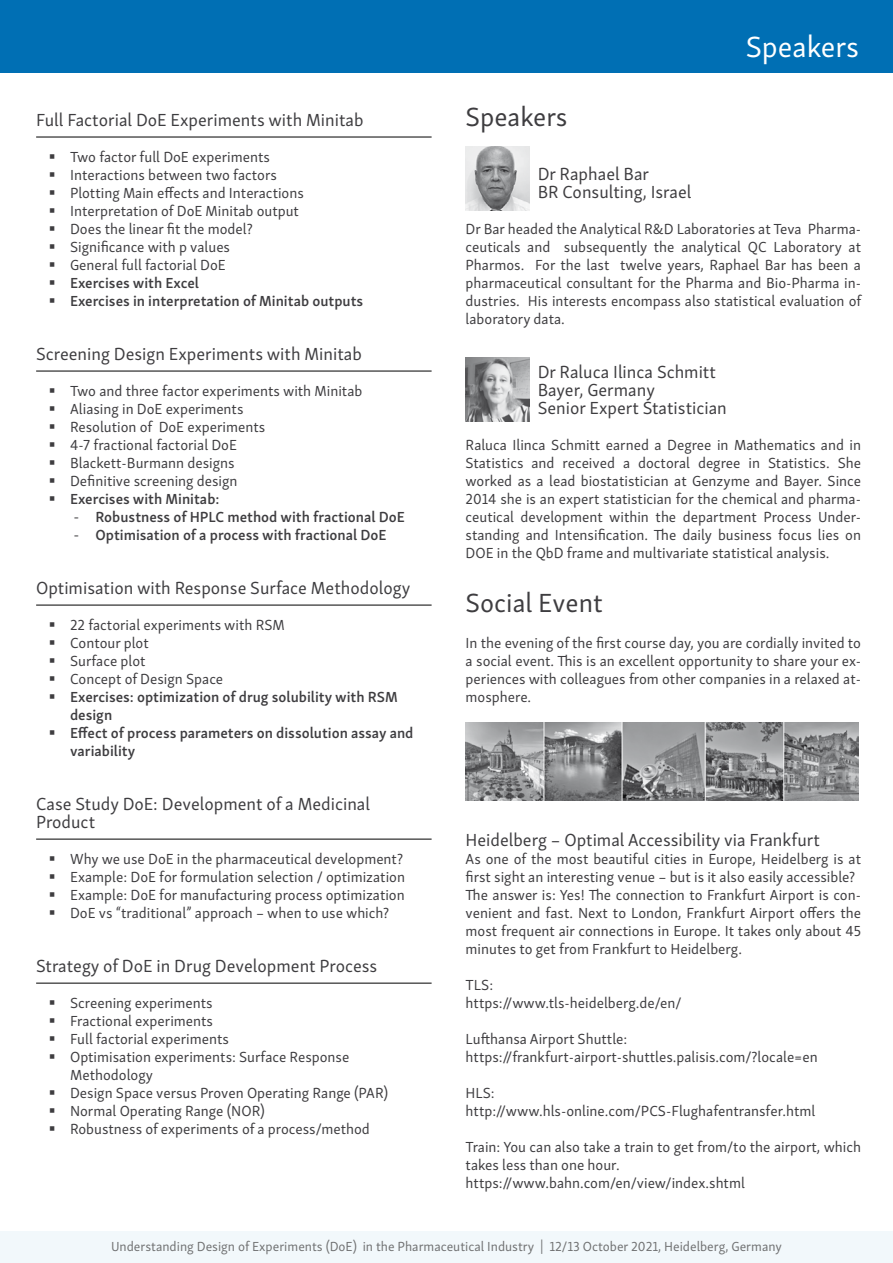
<style>
.page{position:relative;width:893px;height:1263px;background:#fff}
.page>*{position:absolute;margin:0;border:0;box-sizing:border-box;transform-origin:0 0}
.t1{font:30px "Skolar Sans Latn";color:#fff}
.t2{font:27px "Skolar Sans Latn";color:#3e3d40}
.t3{font:18px/18px "Skolar Sans Latn";color:#3e3d40}
.t4{font:15px/18px "Skolar Sans Latn";color:#3e3d40}
.t5{font:600 15px/18px "Skolar Sans Latn";color:#3e3d40}
.t6{font:13.5px "Skolar Sans Latn";color:#707172}
.s1{font-family:"Myriad Pro";font-weight:400}
</style>
<div class="page">
<div style="left:0;top:0;width:893px;height:72px;background:#006fb4"></div>
<hr style="left:36px;top:137px;width:396px;height:1px;background:#000">
<hr style="left:36px;top:371px;width:396px;height:1px;background:#000">
<hr style="left:36px;top:605px;width:396px;height:1px;background:#000">
<hr style="left:36px;top:839px;width:396px;height:1px;background:#000">
<hr style="left:36px;top:983px;width:396px;height:1px;background:#000">
<img style="left:466px;top:146px;width:63px;height:65px">
<img style="left:466px;top:357px;width:63px;height:65px">
<img style="left:466px;top:722px;width:392px;height:79px">
<div style="left:0;top:1231px;width:893px;height:32px;background:#f2f8fb"></div>
<p class="t3" style="left:36px;top:109px;width:329px">Full Factorial DoE Experiments with Minitab</p>
<p class="t4" style="left:70px;top:147px;width:235px">Two factor full DoE experiments<br>Interactions between two factors<br>Plotting Main effects and Interactions<br>Interpretation of DoE Minitab output<br>Does the linear fit the model?<br>Significance with p values<br>General full factorial DoE</p>
<p class="t5" style="left:70px;top:273px;width:295px">Exercises with Excel<br>Exercises in interpretation of Minitab outputs</p>
<p class="t3" style="left:36px;top:343px;width:327px">Screening Design Experiments with Minitab</p>
<p class="t4" style="left:70px;top:381px;width:294px">Two and three factor experiments with Minitab<br>Aliasing in DoE experiments<br>Resolution of DoE experiments<br>4-7 fractional factorial DoE<br>Blackett-Burmann designs<br>Definitive screening design</p>
<p class="t5" style="left:70px;top:489px;width:151px">Exercises with Minitab:</p>
<p class="t5" style="left:74px;top:507px;width:332px"><span class="s1">-</span> Robustness of HPLC method with fractional DoE</p>
<p class="t5" style="left:74px;top:525px;width:314px"><span class="s1">-</span> Optimisation of a process with fractional DoE</p>
<p class="t3" style="left:36px;top:577px;width:376px">Optimisation with Response Surface Methodology</p>
<p class="t4" style="left:70px;top:615px;width:216px">22 factorial experiments with RSM<br>Contour plot<br>Surface plot<br>Concept of Design Space</p>
<p class="t5" style="left:70px;top:687px;width:345px">Exercises: optimization of drug solubility with RSM design<br>Effect of process parameters on dissolution assay and variability</p>
<p class="t3" style="left:36px;top:793px;width:336px">Case Study DoE: Development of a Medicinal<br>Product</p>
<p class="t4" style="left:70px;top:849px;width:336px">Why we use DoE in the pharmaceutical development?<br>Example: DoE for formulation selection / optimization Example: DoE for manufacturing process optimization DoE vs “traditional” approach – when to use which?</p>
<p class="t3" style="left:36px;top:955px;width:343px">Strategy of DoE in Drug Development Process</p>
<p class="t4" style="left:70px;top:993px;width:320px">Screening experiments<br>Fractional experiments<br>Full factorial experiments<br>Optimisation experiments: Surface Response<br>Methodology<br>Design Space versus Proven Operating Range (PAR)<br>Normal Operating Range (NOR)<br>Robustness of experiments of a process/method</p>
<h1 class="t1" style="left:746px;top:24px;width:115px">Speakers</h1>
<h2 class="t2" style="left:466px;top:96px;width:103px">Speakers</h2>
<p class="t3" style="left:538px;top:163px;width:155px">Dr Raphael Bar<br>BR Consulting, Israel</p>
<p class="t4" style="left:466px;top:219px;width:397px;text-align:justify">Dr Bar headed the Analytical R&amp;D Laboratories at Teva Pharma&shy;ceuticals and subsequently the analytical QC Laboratory at Pharmos. For the last twelve years, Raphael Bar has been a pharmaceutical consultant for the Pharma and Bio-Pharma in&shy;dustries. His interests encompass also statistical evaluation of laboratory data.</p>
<p class="t3" style="left:538px;top:361px;width:191px">Dr Raluca Ilinca Schmitt<br>Bayer, Germany<br>Senior Expert Statistician</p>
<p class="t4" style="left:466px;top:435px;width:397px;text-align:justify">Raluca Ilinca Schmitt earned a Degree in Mathematics and in Statistics and received a doctoral degree in Statistics. She worked as a lead biostatistician at Genzyme and Bayer. Since 2014 she is an expert statistician for the chemical and pharma&shy;ceutical development within the department Process Under&shy;standing and Intensification. The daily business focus lies on DOE in the QbD frame and multivariate statistical analysis.</p>
<h2 class="t2" style="left:466px;top:582px;width:139px">Social Event</h2>
<p class="t4" style="left:466px;top:633px;width:397px;text-align:justify">In the evening of the first course day, you are cordially invited to a social event. This is an excellent opportunity to share your ex&shy;periences with colleagues from other companies in a relaxed at&shy;mosphere.</p>
<p class="t3" style="left:466px;top:829px;width:356px">Heidelberg – Optimal Accessibility via Frankfurt</p>
<p class="t4" style="left:466px;top:849px;width:397px">As one of the most beautiful cities in Europe, Heidelberg is at first sight an interesting venue – but is it also easily accessible?<br>The answer is: Yes! The connection to Frankfurt Airport is con&shy;venient and fast. Next to London, Frankfurt Airport offers the most frequent air connections in Europe. It takes only about 45 minutes to get from Frankfurt to Heidelberg.</p>
<p class="t4" style="left:466px;top:975px;width:217px">TLS: https://www.tls-heidelberg.de/en/</p>
<p class="t4" style="left:466px;top:1029px;width:354px">Lufthansa Airport Shuttle: https://frankfurt-airport-shuttles.palisis.com/?locale=en</p>
<p class="t4" style="left:466px;top:1083px;width:351px">HLS: http://www.hls-online.com/PCS-Flughafentransfer.html</p>
<p class="t4" style="left:466px;top:1137px;width:397px">Train: You can also take a train to get from/to the airport, which takes less than one hour. https://www.bahn.com/en/view/index.shtml</p>
<p class="t6" style="left:111px;top:1236px;width:672px">Understanding Design of Experiments (DoE) in the Pharmaceutical Industry | 12/13 October 2021, Heidelberg, Germany</p>
</div>
